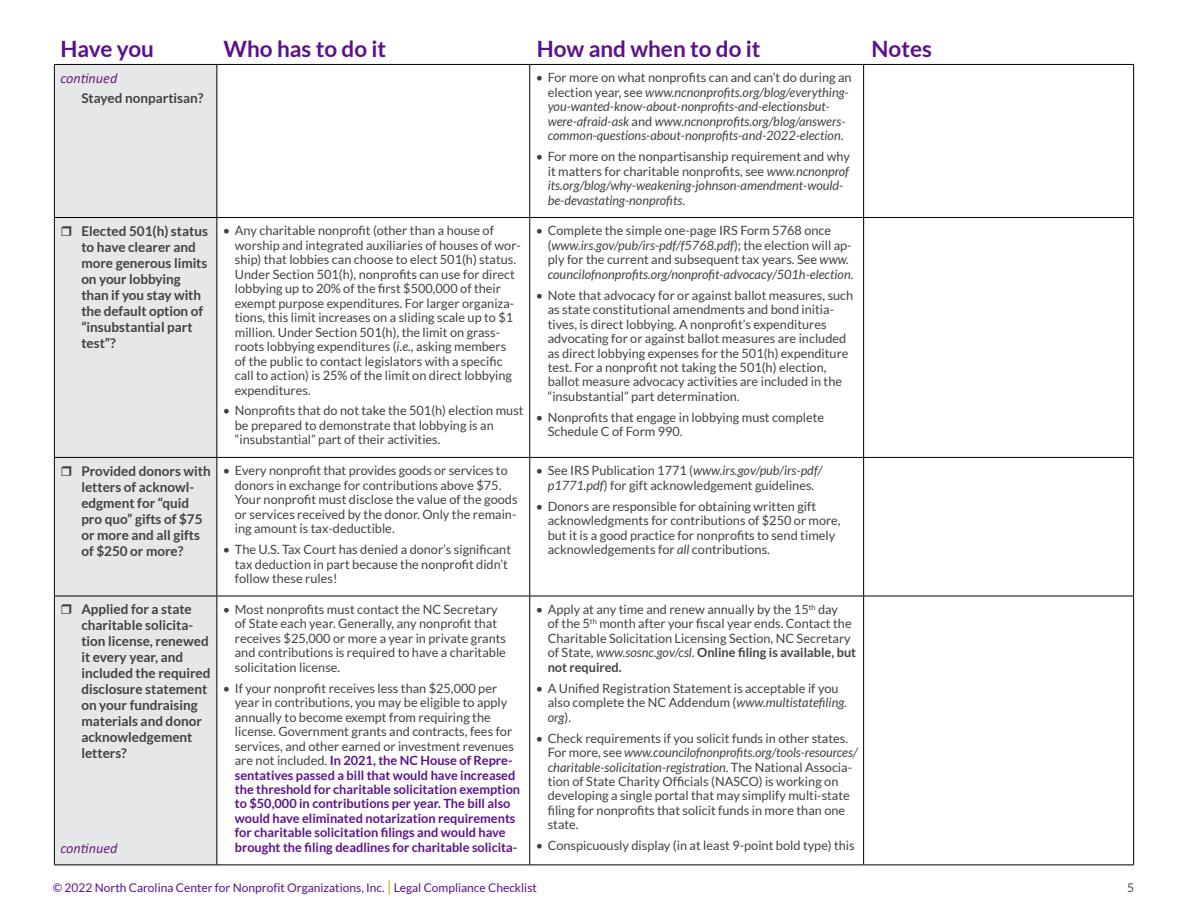
<style>
.page{position:relative;width:1188px;height:918px;background:#fff}
.page>*{position:absolute;margin:0;border:0;box-sizing:border-box;transform-origin:0 0}
.t1{font:700 22.5px "Lato";color:#5b118b}
.t2{font:italic 14.25px "Calibri";color:#69207e}
.t3{font:700 13.5px/15.9px "Lato";color:#424041}
.t4{font:12.75px/14.4px "Lato";color:#424041}
.t5{font:700 12.75px/14.4px "Lato";color:#5b118b}
.t6{font:italic 12.75px/14.4px "Lato";color:#424041}
.t7{font:12px "Lato";color:#5b118b}
.t8{font:12px "Lato";color:#424041}
.s1{font-style:normal}
.s2{font-style:italic}
.s3{font-weight:700}
.s4{font-weight:400;color:#424041}
.s5{font-size:15px;color:#b3bc00}
</style>
<div class="page">
<div style="left:55px;top:65px;width:161px;height:800px;background:#e6e7e8"></div>
<hr style="left:54px;top:65px;width:1px;height:152px;background:#000">
<hr style="left:54px;top:218px;width:1px;height:239px;background:#000">
<hr style="left:54px;top:458px;width:1px;height:138px;background:#000">
<hr style="left:54px;top:596px;width:1px;height:269px;background:#000">
<hr style="left:54px;top:64px;width:163px;height:1px;background:#000">
<hr style="left:217px;top:64px;width:313px;height:1px;background:#000">
<hr style="left:216px;top:65px;width:1px;height:152px;background:#000">
<hr style="left:530px;top:64px;width:334px;height:1px;background:#000">
<hr style="left:529px;top:65px;width:1px;height:152px;background:#000">
<hr style="left:864px;top:64px;width:270px;height:1px;background:#000">
<hr style="left:863px;top:65px;width:1px;height:152px;background:#000">
<hr style="left:1133px;top:65px;width:1px;height:152px;background:#000">
<hr style="left:54px;top:217px;width:163px;height:1px;background:#000">
<hr style="left:217px;top:217px;width:313px;height:1px;background:#000">
<hr style="left:216px;top:218px;width:1px;height:239px;background:#000">
<hr style="left:530px;top:217px;width:334px;height:1px;background:#000">
<hr style="left:529px;top:218px;width:1px;height:239px;background:#000">
<hr style="left:864px;top:217px;width:270px;height:1px;background:#000">
<hr style="left:863px;top:218px;width:1px;height:239px;background:#000">
<hr style="left:1133px;top:218px;width:1px;height:239px;background:#000">
<hr style="left:54px;top:457px;width:163px;height:1px;background:#000">
<hr style="left:217px;top:457px;width:313px;height:1px;background:#000">
<hr style="left:216px;top:458px;width:1px;height:138px;background:#000">
<hr style="left:530px;top:457px;width:334px;height:1px;background:#000">
<hr style="left:529px;top:458px;width:1px;height:138px;background:#000">
<hr style="left:864px;top:457px;width:270px;height:1px;background:#000">
<hr style="left:863px;top:458px;width:1px;height:138px;background:#000">
<hr style="left:1133px;top:458px;width:1px;height:138px;background:#000">
<hr style="left:54px;top:596px;width:163px;height:1px;background:#000">
<hr style="left:217px;top:596px;width:313px;height:1px;background:#000">
<hr style="left:216px;top:596px;width:1px;height:269px;background:#000">
<hr style="left:530px;top:596px;width:334px;height:1px;background:#000">
<hr style="left:529px;top:596px;width:1px;height:269px;background:#000">
<hr style="left:864px;top:596px;width:270px;height:1px;background:#000">
<hr style="left:863px;top:596px;width:1px;height:269px;background:#000">
<hr style="left:1133px;top:596px;width:1px;height:269px;background:#000">
<hr style="left:54px;top:865px;width:163px;height:1px;background:#000">
<hr style="left:217px;top:865px;width:313px;height:1px;background:#000">
<hr style="left:530px;top:865px;width:334px;height:1px;background:#000">
<hr style="left:864px;top:865px;width:270px;height:1px;background:#000">
<svg style="left:62px;top:226px;width:24px;height:11px"></svg>
<svg style="left:62px;top:466px;width:24px;height:11px"></svg>
<svg style="left:62px;top:605px;width:24px;height:10px"></svg>
<h1 class="t1" style="left:60px;top:36px;width:95px">Have you</h1>
<h1 class="t1" style="left:224px;top:36px;width:164px">Who has to do it</h1>
<h1 class="t1" style="left:537px;top:36px;width:225px">How and when to do it</h1>
<h1 class="t1" style="left:872px;top:36px;width:62px">Notes</h1>
<p class="t2" style="left:60px;top:68px;width:59px">continued</p>
<p class="t3" style="left:81px;top:90px;width:124px">Stayed nonpartisan?</p>
<p class="t6" style="left:548px;top:71px;width:306px;text-indent:-12px"><span class="s1">• For more on what nonprofits can and can’t do during an election year, see</span> www.ncnonprofits.org/blog/everything&shy;you-wanted-know-about-nonprofits-and-electionsbut&shy;were-afraid-ask <span class="s1">and</span> www.ncnonprofits.org/blog/answers&shy;common-questions-about-nonprofits-and-2022-election<span class="s1">.</span></p>
<p class="t6" style="left:548px;top:150px;width:304px;text-indent:-12px"><span class="s1">• For more on the nonpartisanship requirement and why it matters for charitable nonprofits, see</span> www.ncnonprof its.org/blog/why-weakening-johnson-amendment-would&shy;be-devastating-nonprofits<span class="s1">.</span></p>
<p class="t3" style="left:81px;top:223px;width:128px">Elected 501(h) status to have clearer and more generous limits on your lobbying than if you stay with the default option of “insubstantial part test”?</p>
<p class="t4" style="left:235px;top:223px;width:288px;text-indent:-12px">• Any charitable nonprofit (other than a house of worship and integrated auxiliaries of houses of wor&shy;ship) that lobbies can choose to elect 501(h) status.<br>Under Section 501(h), nonprofits can use for direct lobbying up to 20% of the first $500,000 of their exempt purpose expenditures. For larger organiza&shy;tions, this limit increases on a sliding scale up to $1 million. Under Section 501(h), the limit on grass&shy;roots lobbying expenditures (<span class="s2">i.e.,</span> asking members<br>of the public to contact legislators with a specific call to action) is 25% of the limit on direct lobbying expenditures.</p>
<p class="t4" style="left:235px;top:404px;width:290px;text-indent:-12px">• Nonprofits that do not take the 501(h) election must be prepared to demonstrate that lobbying is an “insubstantial” part of their activities.</p>
<p class="t3" style="left:81px;top:463px;width:131px">Provided donors with letters of acknowl&shy;edgment for “quid pro quo” gifts of $75 or more and all gifts of $250 or more?</p>
<p class="t4" style="left:235px;top:463px;width:284px;text-indent:-12px">• Every nonprofit that provides goods or services to donors in exchange for contributions above $75.<br>Your nonprofit must disclose the value of the goods or services received by the donor. Only the remain&shy;ing amount is tax-deductible.</p>
<p class="t4" style="left:235px;top:542px;width:278px;text-indent:-12px">• The U.S. Tax Court has denied a donor’s significant tax deduction in part because the nonprofit didn’t follow these rules!</p>
<p class="t4" style="left:548px;top:223px;width:307px;text-indent:-12px">• Complete the simple one-page IRS Form 5768 once (<span class="s2">www.irs.gov/pub/irs-pdf/f5768.pdf</span>); the election will ap&shy;ply for the current and subsequent tax years. See <span class="s2">www. councilofnonprofits.org/nonprofit-advocacy/501h-election</span>.</p>
<p class="t4" style="left:548px;top:288px;width:307px;text-indent:-12px">• Note that advocacy for or against ballot measures, such as state constitutional amendments and bond initia&shy;tives, is direct lobbying. A nonprofit’s expenditures advocating for or against ballot measures are included as direct lobbying expenses for the 501(h) expenditure test. For a nonprofit not taking the 501(h) election, ballot measure advocacy activities are included in the “insubstantial” part determination.</p>
<p class="t4" style="left:548px;top:410px;width:278px;text-indent:-12px">• Nonprofits that engage in lobbying must complete<br>Schedule C of Form 990.</p>
<p class="t4" style="left:536px;top:463px;width:288px;text-align:center">• See IRS Publication 1771 (<span class="s2">www.irs.gov/pub/irs-pdf/ p1771.pdf</span>) for gift acknowledgement guidelines.</p>
<p class="t4" style="left:548px;top:499px;width:294px;text-indent:-12px">• Donors are responsible for obtaining written gift acknowledgments for contributions of $250 or more, but it is a good practice for nonprofits to send timely acknowledgements for <span class="s2">all</span> contributions.</p>
<p class="t4" style="left:548px;top:602px;width:310px;text-indent:-12px">• Apply at any time and renew annually by the 15<sup>th</sup> day<br>of the 5<sup>th</sup> month after your fiscal year ends. Contact the Charitable Solicitation Licensing Section, NC Secretary of State, <span class="s2">www.sosnc.gov/csl</span>. <span class="s3">Online filing is available, but not required.</span></p>
<p class="t4" style="left:548px;top:681px;width:301px;text-indent:-12px">• A Unified Registration Statement is acceptable if you also complete the NC Addendum (<span class="s2">www.multistatefiling. org</span>).</p>
<p class="t4" style="left:548px;top:731px;width:311px;text-indent:-12px">• Check requirements if you solicit funds in other states.<br>For more, see <span class="s2">www.councilofnonprofits.org/tools-resources/ charitable-solicitation-registration</span>. The National Associa&shy;tion of State Charity Officials (NASCO) is working on developing a single portal that may simplify multi-state filing for nonprofits that solicit funds in more than one state.</p>
<p class="t3" style="left:81px;top:601px;width:131px">Applied for a state charitable solicita&shy;tion license, renewed it every year, and included the required disclosure statement on your fundraising materials and donor acknowledgement letters?</p>
<p class="t4" style="left:235px;top:602px;width:273px;text-indent:-12px">• Most nonprofits must contact the NC Secretary of State each year. Generally, any nonprofit that receives $25,000 or more a year in private grants and contributions is required to have a charitable solicitation license.</p>
<p class="t5" style="left:235px;top:681px;width:287px;text-indent:-12px"><span class="s4">• If your nonprofit receives less than $25,000 per year in contributions, you may be eligible to apply annually to become exempt from requiring the license. Government grants and contracts, fees for services, and other earned or investment revenues are not included.</span> In 2021, the NC House of Repre&shy;sentatives passed a bill that would have increased the threshold for charitable solicitation exemption to $50,000 in contributions per year. The bill also would have eliminated notarization requirements for charitable solicitation filings and would have brought the filing deadlines for charitable solicita-</p>
<p class="t2" style="left:60px;top:839px;width:59px">continued</p>
<p class="t4" style="left:536px;top:838px;width:321px">• Conspicuously display (in at least 9-point bold type) this</p>
<p class="t7" style="left:53px;top:881px;width:486px">© 2022 North Carolina Center for Nonprofit Organizations, Inc. <span class="s5">|</span> Legal Compliance Checklist</p>
<p class="t8" style="left:1127px;top:881px;width:8px">5</p>
</div>
